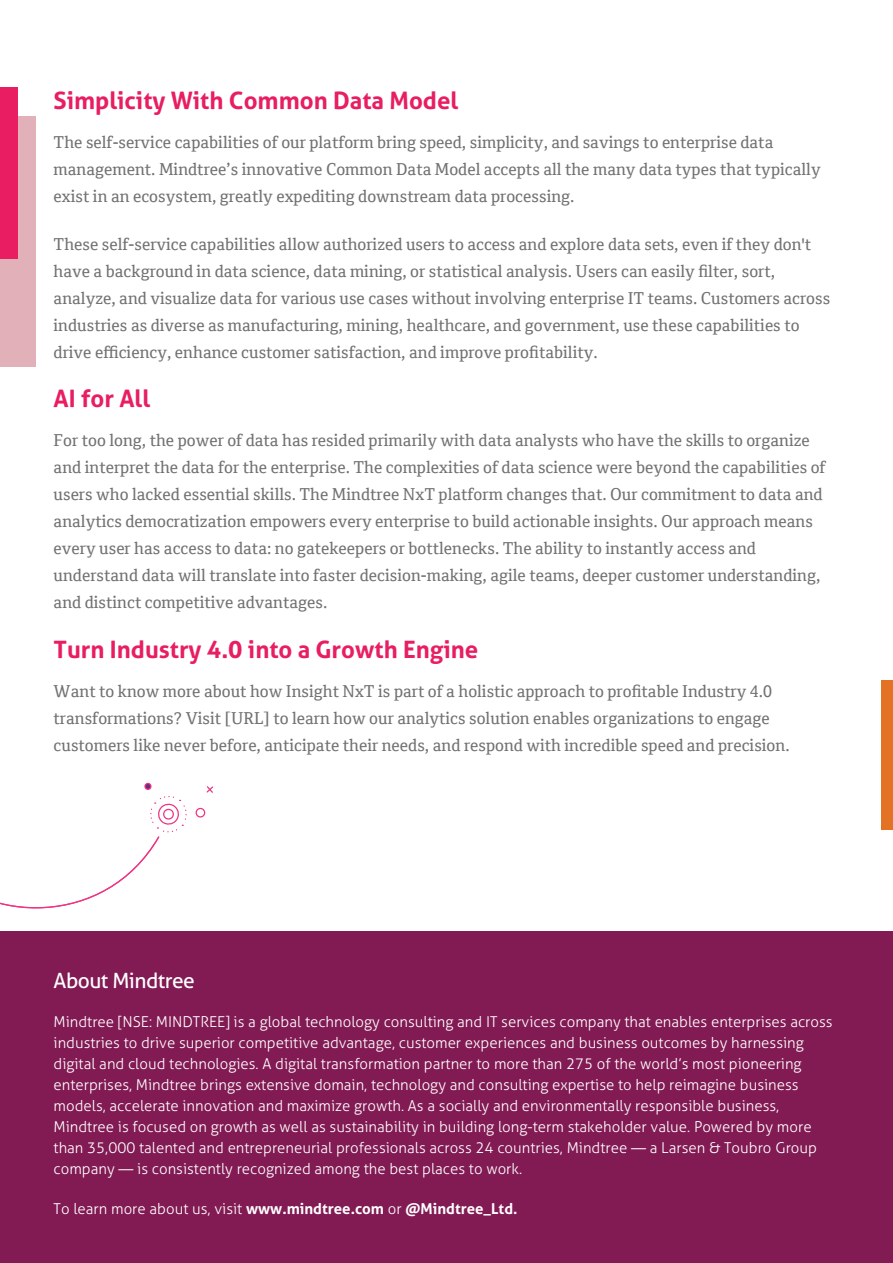
<style>
.page{position:relative;width:893px;height:1263px;background:#fff}
.page>*{position:absolute;margin:0;border:0;box-sizing:border-box;transform-origin:0 0}
.t1{font:700 24px "Aller Typo";color:#e81d62}
.t2{font:21px "Aller Typo";letter-spacing:-.025em;color:#fff}
.t3{font:16.5px/27px "Cordale";color:#717173}
.t4{font:300 15px/21px "Aller Typo";color:#fff}
.t5{font:700 15px "Aller Typo";color:#fff}
.s1{font-weight:300}
</style>
<div class="page">
<svg style="left:0;top:796px;width:187px;height:113px"></svg>
<div style="left:195px;top:808px;width:10px;height:10px;border:1px solid #ee3482;border-radius:50%"></div>
<div style="left:144px;top:783px;width:8px;height:7px;background:#6f297b;border:1px solid #ee3482;border-radius:50%"></div>
<svg style="left:206px;top:786px;width:7px;height:7px"></svg>
<div style="left:0;top:931px;width:893px;height:332px;background:#821a54"></div>
<div style="left:0;top:116px;width:36px;height:251px;background:#e2b0b9"></div>
<div style="left:0;top:88px;width:17px;height:171px;background:#e81d62"></div>
<div style="left:881px;top:680px;width:12px;height:149px;background:#e47225"></div>
<h1 class="t1" style="left:54px;top:85px;width:406px">Simplicity With Common Data Model</h1>
<p class="t3" style="left:54px;top:128px;width:769px">The self-service capabilities of our platform bring speed, simplicity, and savings to enterprise data management. Mindtree’s innovative Common Data Model accepts all the many data types that typically exist in an ecosystem, greatly expediting downstream data processing.</p>
<p class="t3" style="left:54px;top:230px;width:778px">These self-service capabilities allow authorized users to access and explore data sets, even if they don't have a background in data science, data mining, or statistical analysis. Users can easily filter, sort, analyze, and visualize data for various use cases without involving enterprise IT teams. Customers across industries as diverse as manufacturing, mining, healthcare, and government, use these capabilities to drive efficiency, enhance customer satisfaction, and improve profitability.</p>
<h1 class="t1" style="left:54px;top:384px;width:98px">AI for All</h1>
<p class="t3" style="left:54px;top:427px;width:773px">For too long, the power of data has resided primarily with data analysts who have the skills to organize and interpret the data for the enterprise. The complexities of data science were beyond the capabilities of users who lacked essential skills. The Mindtree NxT platform changes that. Our commitment to data and analytics democratization empowers every enterprise to build actionable insights. Our approach means every user has access to data: no gatekeepers or bottlenecks. The ability to instantly access and understand data will translate into faster decision-making, agile teams, deeper customer understanding, and distinct competitive advantages.</p>
<h1 class="t1" style="left:54px;top:635px;width:426px">Turn Industry 4.0 into a Growth Engine</h1>
<p class="t3" style="left:54px;top:678px;width:738px">Want to know more about how Insight NxT is part of a holistic approach to profitable Industry 4.0 transformations? Visit [URL] to learn how our analytics solution enables organizations to engage customers like never before, anticipate their needs, and respond with incredible speed and precision.</p>
<p class="t2" style="left:54px;top:968px;width:143px">About Mindtree</p>
<p class="t4" style="left:54px;top:1011px;width:781px">Mindtree [NSE: MINDTREE] is a global technology consulting and IT services company that enables enterprises across industries to drive superior competitive advantage, customer experiences and business outcomes by harnessing digital and cloud technologies. A digital transformation partner to more than 275 of the world’s most pioneering enterprises, Mindtree brings extensive domain, technology and consulting expertise to help reimagine business models, accelerate innovation and maximize growth. As a socially and environmentally responsible business, Mindtree is focused on growth as well as sustainability in building long-term stakeholder value. Powered by more than 35,000 talented and entrepreneurial professionals across 24 countries, Mindtree ― a Larsen &amp; Toubro Group company ― is consistently recognized among the best places to work.</p>
<p class="t5" style="left:54px;top:1200px;width:465px"><span class="s1">To learn more about us, visit</span> www.mindtree.com <span class="s1">or</span> @Mindtree_Ltd.</p>
</div>
